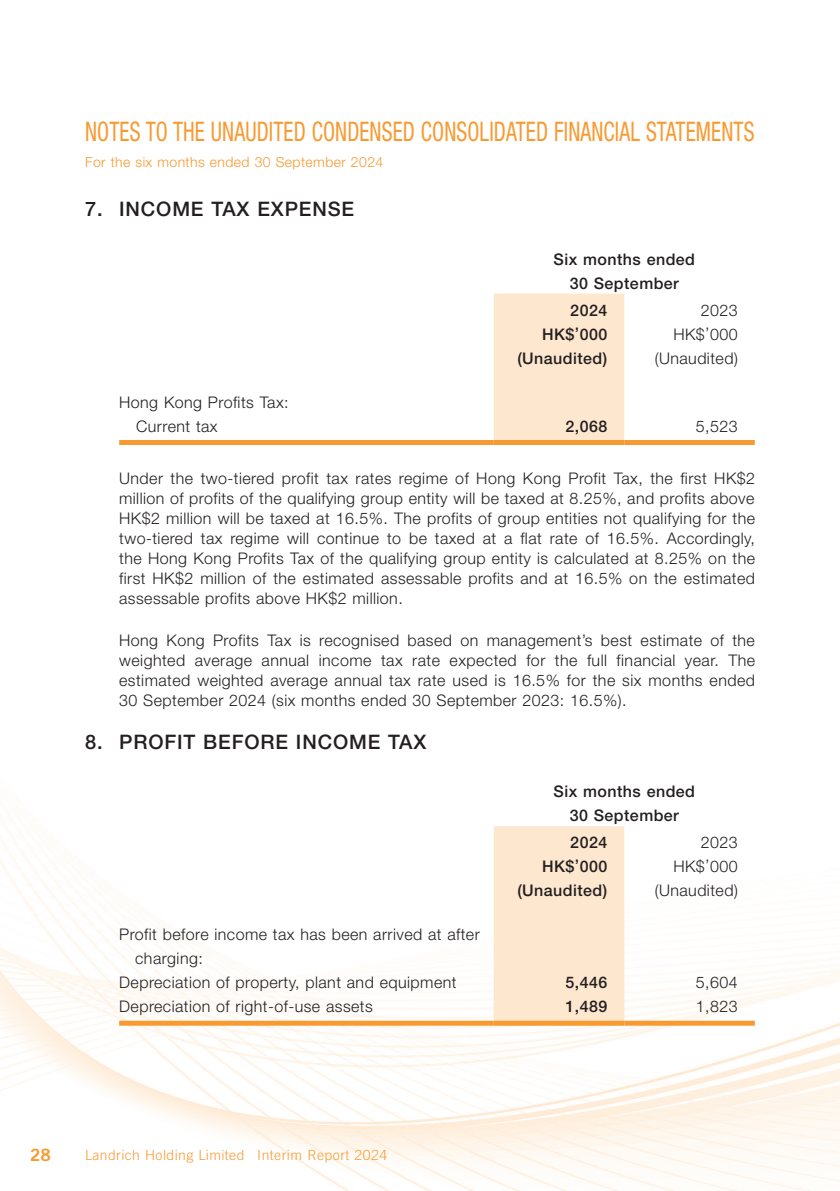
<style>
.page{position:relative;width:840px;height:1191px;background:#fff}
.page>*{position:absolute;margin:0;border:0;box-sizing:border-box;transform-origin:0 0}
.t1{font:condensed 27px "Helvetica Neue LT Std";letter-spacing:.005em;color:#f89a32;scale:.8 1}
.t2{font:500 20px "Helvetica Neue LT Std";letter-spacing:.045em;color:#231f20}
.t3{font:17px "Trade Gothic LT Std Bd 2";color:#f89a32}
.t4{font:300 16px/20px "Helvetica Neue LT Std";letter-spacing:.03em;color:#231f20;text-align:justify}
.t5{font:500 16px/24px "Helvetica Neue LT Std";letter-spacing:.03em;color:#231f20;text-align:center}
.t6{font:300 14px "Trade Gothic LT Std";letter-spacing:.03em;color:#f89a32}
.t7{font:300 14px "Helvetica Neue LT Std";letter-spacing:.03em;color:#f89a32}
</style>
<div class="page">
<img style="left:0;top:294px;width:839px;height:897px">
<div style="left:493px;top:293px;width:131px;height:147px;background:#fee7cf"></div>
<div style="left:119px;top:440px;width:374px;height:5px;background:#f89a32"></div>
<div style="left:493px;top:440px;width:131px;height:5px;background:#f89a32"></div>
<div style="left:624px;top:440px;width:130px;height:5px;background:#f89a32"></div>
<div style="left:493px;top:826px;width:131px;height:194px;background:#fee7cf"></div>
<div style="left:119px;top:1020px;width:374px;height:5px;background:#f89a32"></div>
<div style="left:493px;top:1020px;width:131px;height:5px;background:#f89a32"></div>
<div style="left:624px;top:1020px;width:130px;height:5px;background:#f89a32"></div>
<h1 class="t1" style="left:85px;top:115px;width:837px">NOTES TO THE UNAUDITED CONDENSED CONSOLIDATED FINANCIAL STATEMENTS</h1>
<p class="t7" style="left:85px;top:154px;width:299px">For the six months ended 30 September 2024</p>
<p class="t2" style="left:85px;top:197px;width:270px">7. INCOME TAX EXPENSE</p>
<p class="t5" style="left:553px;top:247px;width:143px">Six months ended<br>30 September</p>
<p class="t5" style="left:570px;top:298px;width:38px">2024</p>
<p class="t4" style="left:700px;top:299px;width:38px">2023</p>
<p class="t5" style="left:541px;top:322px;width:67px">HK$’000</p>
<p class="t4" style="left:673px;top:323px;width:66px">HK$’000</p>
<p class="t5" style="left:517px;top:346px;width:91px">(Unaudited)</p>
<p class="t4" style="left:654px;top:347px;width:85px">(Unaudited)</p>
<p class="t4" style="left:136px;top:389px;width:154px;line-height:24px;text-indent:-17px">Hong Kong Profits Tax:<br>Current tax</p>
<p class="t5" style="left:565px;top:414px;width:43px">2,068</p>
<p class="t4" style="left:695px;top:415px;width:43px">5,523</p>
<p class="t4" style="left:119px;top:467px;width:637px">Under the two-tiered profit tax rates regime of Hong Kong Profit Tax, the first HK$2 million of profits of the qualifying group entity will be taxed at 8.25%, and profits above HK$2 million will be taxed at 16.5%. The profits of group entities not qualifying for the two-tiered tax regime will continue to be taxed at a flat rate of 16.5%. Accordingly, the Hong Kong Profits Tax of the qualifying group entity is calculated at 8.25% on the first HK$2 million of the estimated assessable profits and at 16.5% on the estimated assessable profits above HK$2 million.</p>
<p class="t4" style="left:119px;top:630px;width:637px">Hong Kong Profits Tax is recognised based on management’s best estimate of the weighted average annual income tax rate expected for the full financial year. The estimated weighted average annual tax rate used is 16.5% for the six months ended 30 September 2024 (six months ended 30 September 2023: 16.5%).</p>
<p class="t2" style="left:85px;top:730px;width:342px">8. PROFIT BEFORE INCOME TAX</p>
<p class="t5" style="left:553px;top:779px;width:143px">Six months ended<br>30 September</p>
<p class="t5" style="left:570px;top:830px;width:38px">2024</p>
<p class="t4" style="left:700px;top:832px;width:38px">2023</p>
<p class="t5" style="left:541px;top:854px;width:67px">HK$’000</p>
<p class="t4" style="left:673px;top:856px;width:66px">HK$’000</p>
<p class="t5" style="left:517px;top:878px;width:91px">(Unaudited)</p>
<p class="t4" style="left:654px;top:880px;width:85px">(Unaudited)</p>
<p class="t4" style="left:119px;top:924px;width:362px">Profit before income tax has been arrived at after</p>
<p class="t4" style="left:135px;top:948px;width:69px">charging:</p>
<p class="t4" style="left:119px;top:972px;width:338px">Depreciation of property, plant and equipment</p>
<p class="t5" style="left:565px;top:970px;width:43px">5,446</p>
<p class="t4" style="left:695px;top:972px;width:43px">5,604</p>
<p class="t4" style="left:119px;top:996px;width:255px">Depreciation of right-of-use assets</p>
<p class="t5" style="left:565px;top:994px;width:43px">1,489</p>
<p class="t4" style="left:695px;top:996px;width:43px">1,823</p>
<p class="t3" style="left:30px;top:1144px;width:22px">28</p>
<p class="t6" style="left:85px;top:1146px;width:303px">Landrich Holding Limited Interim Report 2024</p>
</div>
